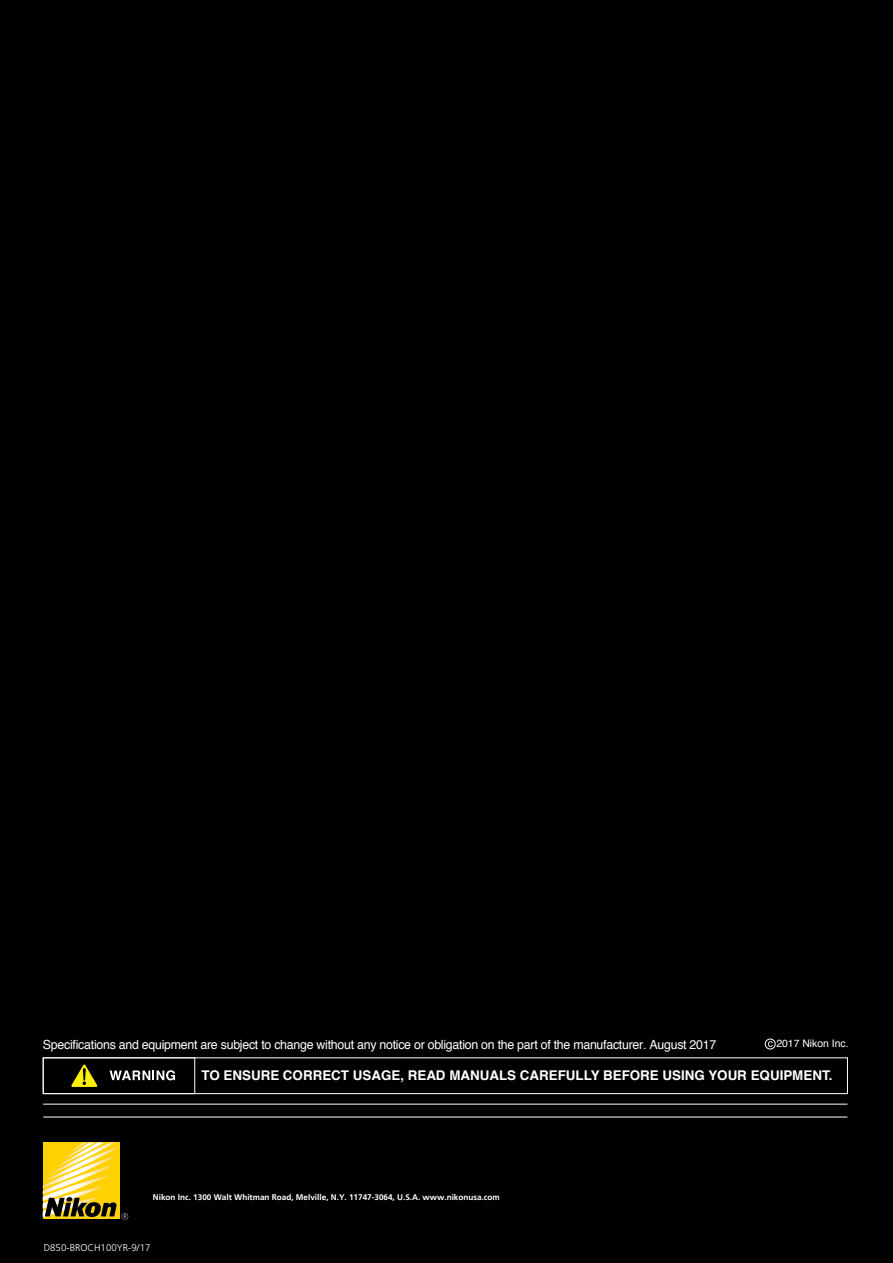
<style>
.page{position:relative;width:893px;height:1263px;background:#000}
.page>*{position:absolute;margin:0;border:0;box-sizing:border-box;transform-origin:0 0}
.t1{font:700 13.35px "Helvetica";color:#fff}
.t2{font:12.6px "Helvetica";letter-spacing:-.02em;color:#fff}
.t3{font:10.35px "Helvetica";color:#fff}
.t4{font:300 9.75px "Frutiger LT Std";color:#fff}
.t5{font:700 8.1px "Frutiger";color:#fff}
</style>
<div class="page">
<hr style="left:43px;top:1117px;width:804px;height:1px;background:#fff">
<hr style="left:43px;top:1104px;width:804px;height:1px;background:#fff">
<div style="left:43px;top:1057px;width:805px;height:37px;border:1px solid #fff"></div>
<svg style="left:71px;top:1064px;width:27px;height:23px"></svg>
<div style="left:43px;top:1057px;width:152px;height:37px;border:1px solid #fff"></div>
<svg style="left:110px;top:1070px;width:65px;height:10px"></svg>
<svg style="left:768px;top:1041px;width:5px;height:6px"></svg>
<div style="left:765px;top:1039px;width:10px;height:10px;border:1px solid #fff;border-radius:50%"></div>
<svg style="left:43px;top:1142px;width:85px;height:77px"></svg>
<p class="t2" style="left:43px;top:1034px;width:675px">Specifications and equipment are subject to change without any notice or obligation on the part of the manufacturer. August 2017</p>
<p class="t3" style="left:776px;top:1036px;width:74px">2017 Nikon Inc.</p>
<p class="t1" style="left:201px;top:1064px;width:632px">TO ENSURE CORRECT USAGE, READ MANUALS CAREFULLY BEFORE USING YOUR EQUIPMENT.</p>
<p class="t5" style="left:153px;top:1194px;width:348px">Nikon Inc. 1300 Walt Whitman Road, Melville, N.Y. 11747-3064, U.S.A. www.nikonusa.com</p>
<p class="t4" style="left:44px;top:1241px;width:108px">D850-BROCH100YR-9/17</p>
</div>
